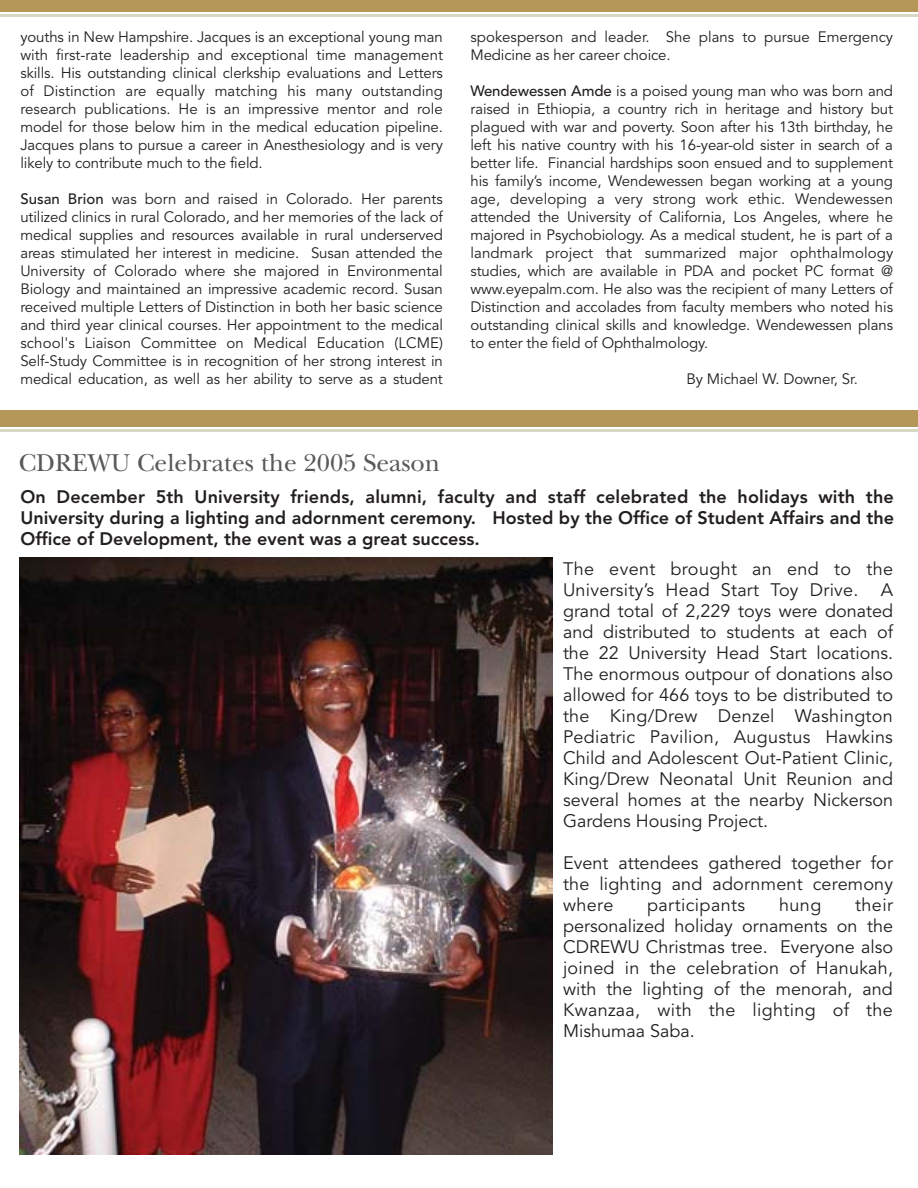
<style>
.page{position:relative;width:918px;height:1188px;background:#fff}
.page>*{position:absolute;margin:0;border:0;box-sizing:border-box;transform-origin:0 0}
.t1{font:25.5px "New Baskerville";color:#58595b}
.t2{font:18px/21px "Avenir";color:#231f20;text-align:justify}
.t3{font:800 18px/21px "Avenir";color:#231f20;text-align:justify}
.t4{font:18px "Avenir";letter-spacing:.025em;color:#231f20}
.t5{font:15px/18px "Avenir";letter-spacing:-.01em;color:#231f20;text-align:justify}
.s1{font-weight:500}
</style>
<div class="page">
<div style="left:0;top:0;width:918px;height:12px;background:#b49759"></div>
<hr style="left:0;top:14px;width:918px;height:3px;background:#d8d9c4">
<div style="left:0;top:410px;width:918px;height:16px;background:#b49759"></div>
<hr style="left:0;top:429px;width:918px;height:3px;background:#d8d9c4">
<img style="left:20px;top:558px;width:532px;height:597px">
<p class="t5" style="left:20px;top:29px;width:424px">youths in New Hampshire. Jacques is an exceptional young man with first-rate leadership and exceptional time management skills. His outstanding clinical clerkship evaluations and Letters of Distinction are equally matching his many outstanding research publications. He is an impressive mentor and role model for those below him in the medical education pipeline.<br>Jacques plans to pursue a career in Anesthesiology and is very likely to contribute much to the field.</p>
<p class="t5" style="left:20px;top:191px;width:424px"><span class="s1">Susan Brion</span> was born and raised in Colorado. Her parents utilized clinics in rural Colorado, and her memories of the lack of medical supplies and resources available in rural underserved areas stimulated her interest in medicine. Susan attended the University of Colorado where she majored in Environmental Biology and maintained an impressive academic record. Susan received multiple Letters of Distinction in both her basic science and third year clinical courses. Her appointment to the medical school's Liaison Committee on Medical Education (LCME)<br>Self-Study Committee is in recognition of her strong interest in medical education, as well as her ability to serve as a student</p>
<h1 class="t1" style="left:19px;top:454px;width:423px">CDREWU Celebrates the 2005 Season</h1>
<p class="t5" style="left:470px;top:29px;width:424px">spokesperson and leader. She plans to pursue Emergency<br>Medicine as her career choice.</p>
<p class="t5" style="left:470px;top:83px;width:424px"><span class="s1">Wendewessen Amde</span> is a poised young man who was born and raised in Ethiopia, a country rich in heritage and history but plagued with war and poverty. Soon after his 13th birthday, he left his native country with his 16-year-old sister in search of a better life. Financial hardships soon ensued and to supplement his family’s income, Wendewessen began working at a young age, developing a very strong work ethic. Wendewessen attended the University of California, Los Angeles, where he majored in Psychobiology. As a medical student, he is part of a landmark project that summarized major ophthalmology studies, which are available in PDA and pocket PC format @ www.eyepalm.com. He also was the recipient of many Letters of Distinction and accolades from faculty members who noted his outstanding clinical skills and knowledge. Wendewessen plans to enter the field of Ophthalmology.</p>
<p class="t5" style="left:686px;top:371px;width:173px">By Michael W. Downer, Sr.</p>
<p class="t3" style="left:20px;top:487px;width:875px">On December 5th University friends, alumni, faculty and staff celebrated the holidays with the University during a lighting and adornment ceremony. Hosted by the Office of Student Affairs and the Office of Development, the event was a great success.</p>
<p class="t2" style="left:563px;top:560px;width:332px">The event brought an end to the University’s Head Start Toy Drive. A grand total of 2,229 toys were donated and distributed to students at each of the 22 University Head Start locations.<br>The enormous outpour of donations also allowed for 466 toys to be distributed to the King/Drew Denzel Washington Pediatric Pavilion, Augustus Hawkins Child and Adolescent Out-Patient Clinic, King/Drew Neonatal Unit Reunion and several homes at the nearby Nickerson Gardens Housing Project.</p>
<p class="t2" style="left:563px;top:854px;width:332px">Event attendees gathered together for the lighting and adornment ceremony where</p>
<p class="t2" style="left:563px;top:896px;width:332px;text-indent:292px">their personalized holiday ornaments on the CDREWU Christmas tree. Everyone also joined in the celebration of Hanukah, with the lighting of the menorah, and Kwanzaa, with the lighting of the Mishumaa Saba.</p>
<p class="t4" style="left:647px;top:897px;width:100px">participants</p>
<p class="t2" style="left:779px;top:896px;width:44px">hung</p>
</div>
